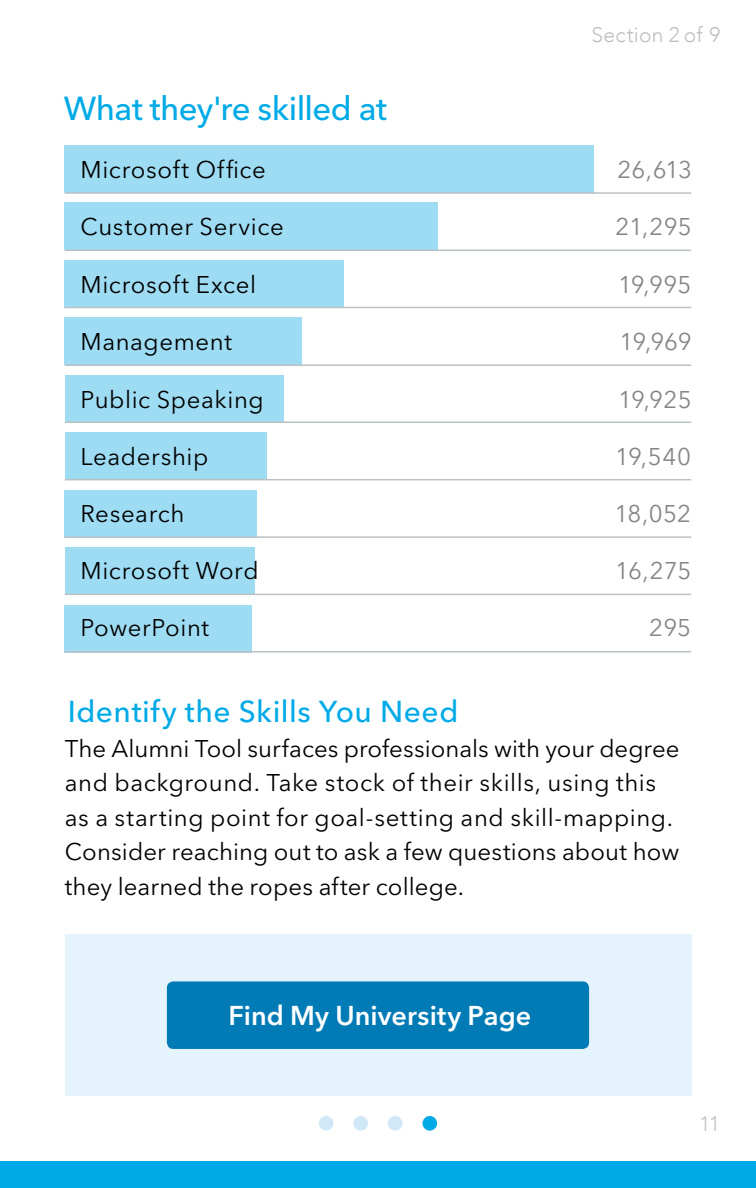
<style>
.page{position:relative;width:756px;height:1188px;background:#fff}
.page>*{position:absolute;margin:0;border:0;box-sizing:border-box;transform-origin:0 0}
.t1{font:500 33px "Avenir Next LT Pro";letter-spacing:-.015em;color:#00aae7}
.t2{font:500 30px "Avenir Next LT Pro";letter-spacing:.02em;color:#00aae7}
.t3{font:600 27px "Avenir Next LT Pro";letter-spacing:.005em;color:#fff}
.t4{font:24px/34.5px "Avenir Next LT Pro";letter-spacing:.02em;color:#000}
.t5{font:24px "Avenir Next LT Pro";color:#848688}
.t6{font:300 21px "Avenir";letter-spacing:.015em;color:#bcbec0}
.t7{font:300 21px "Avenir";color:#bac1c5}
</style>
<div class="page">
<div style="left:65px;top:934px;width:626px;height:162px;background:#e5f3fc"></div>
<div style="left:167px;top:981px;width:422px;height:68px;background:#007bb6;border-radius:6px"></div>
<div style="left:319px;top:1116px;width:15px;height:15px;background:#d1e8f8;border-radius:50%"></div>
<div style="left:353px;top:1116px;width:15px;height:15px;background:#d1e8f8;border-radius:50%"></div>
<div style="left:388px;top:1116px;width:15px;height:15px;background:#d1e8f8;border-radius:50%"></div>
<div style="left:422px;top:1116px;width:15px;height:15px;background:#00aae7;border-radius:50%"></div>
<div style="left:0;top:1161px;width:756px;height:27px;background:#00aae7"></div>
<div style="left:65px;top:145px;width:529px;height:48px;background:#9edcf3"></div>
<div style="left:65px;top:202px;width:373px;height:48px;background:#9edcf3"></div>
<div style="left:65px;top:260px;width:279px;height:48px;background:#9edcf3"></div>
<div style="left:65px;top:317px;width:237px;height:48px;background:#9edcf3"></div>
<div style="left:65px;top:375px;width:219px;height:48px;background:#9edcf3"></div>
<div style="left:65px;top:432px;width:201px;height:48px;background:#9edcf3"></div>
<div style="left:65px;top:490px;width:192px;height:48px;background:#9edcf3"></div>
<div style="left:65px;top:547px;width:190px;height:48px;background:#9edcf3"></div>
<div style="left:65px;top:605px;width:187px;height:48px;background:#9edcf3"></div>
<hr style="left:65px;top:192px;width:626px;height:2px;background:#bac1c5">
<hr style="left:65px;top:250px;width:626px;height:1px;background:#bac1c5">
<hr style="left:65px;top:307px;width:626px;height:1px;background:#bac1c5">
<hr style="left:65px;top:364px;width:626px;height:2px;background:#bac1c5">
<hr style="left:65px;top:422px;width:626px;height:1px;background:#bac1c5">
<hr style="left:65px;top:479px;width:626px;height:1px;background:#bac1c5">
<hr style="left:65px;top:536px;width:626px;height:2px;background:#bac1c5">
<hr style="left:65px;top:594px;width:626px;height:1px;background:#bac1c5">
<hr style="left:65px;top:651px;width:626px;height:1px;background:#bac1c5">
<p class="t6" style="left:592px;top:22px;width:130px">Section 2 of 9</p>
<h1 class="t1" style="left:64px;top:89px;width:325px">What they're skilled at</h1>
<p class="t4" style="left:81px;top:153px;width:187px">Microsoft Office</p>
<p class="t5" style="left:618px;top:156px;width:76px">26,613</p>
<p class="t4" style="left:81px;top:209px;width:205px">Customer Service</p>
<p class="t5" style="left:616px;top:212px;width:78px">21,295</p>
<p class="t4" style="left:81px;top:268px;width:177px">Microsoft Excel</p>
<p class="t5" style="left:618px;top:271px;width:75px">19,995</p>
<p class="t4" style="left:81px;top:324px;width:153px">Management</p>
<p class="t5" style="left:620px;top:327px;width:74px">19,969</p>
<p class="t4" style="left:81px;top:382px;width:185px">Public Speaking</p>
<p class="t5" style="left:618px;top:385px;width:75px">19,925</p>
<p class="t4" style="left:81px;top:440px;width:129px">Leadership</p>
<p class="t5" style="left:615px;top:442px;width:77px">19,540</p>
<p class="t4" style="left:81px;top:497px;width:106px">Research</p>
<p class="t5" style="left:614px;top:499px;width:78px">18,052</p>
<p class="t4" style="left:81px;top:553px;width:180px">Microsoft Word</p>
<p class="t5" style="left:615px;top:556px;width:78px">16,275</p>
<p class="t4" style="left:81px;top:611px;width:130px">PowerPoint</p>
<p class="t5" style="left:649px;top:614px;width:44px">295</p>
<p class="t2" style="left:68px;top:694px;width:392px">Identify the Skills You Need</p>
<p class="t4" style="left:65px;top:731px;width:616px">The Alumni Tool surfaces professionals with your degree and background. Take stock of their skills, using this as a starting point for goal-setting and skill-mapping.<br>Consider reaching out to ask a few questions about how they learned the ropes after college.</p>
<p class="t3" style="left:228px;top:1000px;width:305px">Find My University Page</p>
<p class="t7" style="left:700px;top:1111px;width:22px">11</p>
</div>
